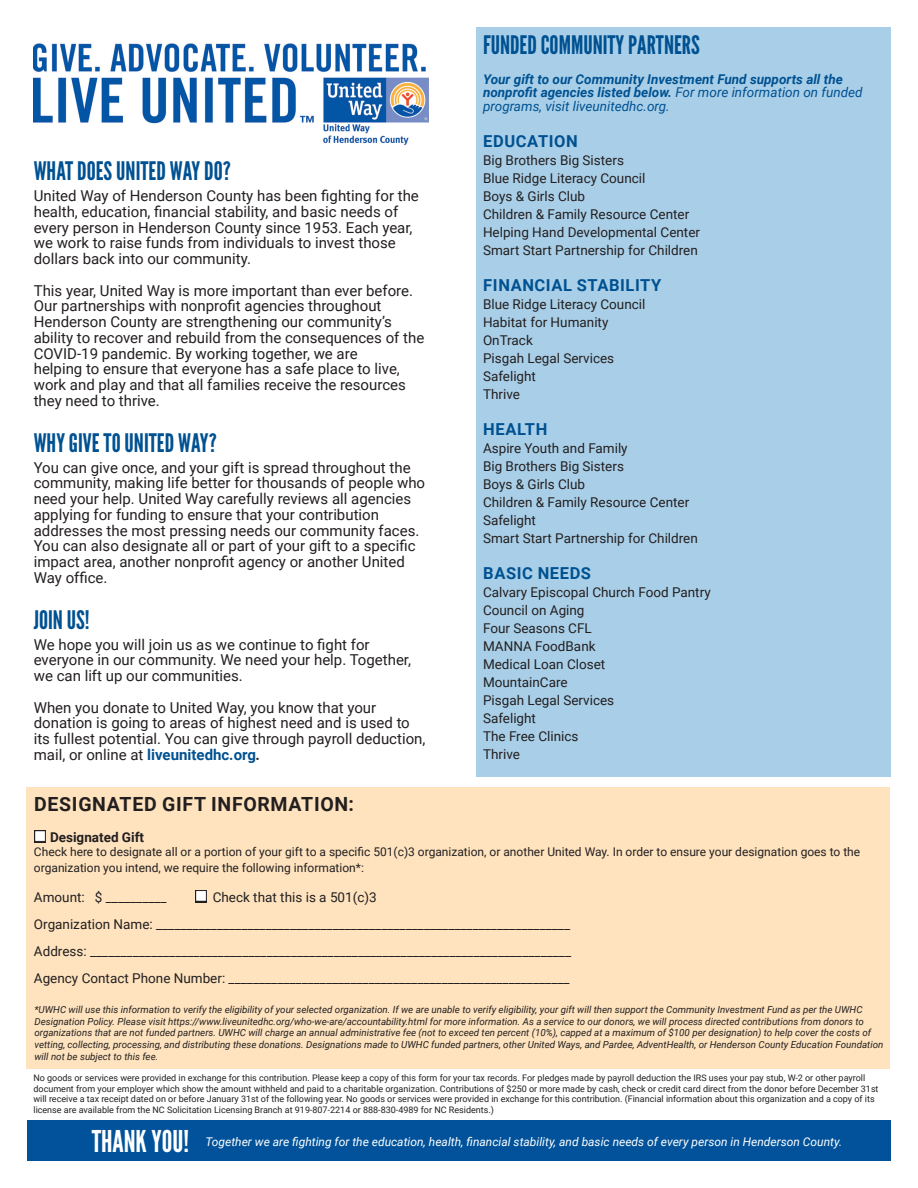
<style>
.page{position:relative;width:918px;height:1188px;background:#fff}
.page>*{position:absolute;margin:0;border:0;box-sizing:border-box;transform-origin:0 0}
.t1{font:30px "League Gothic";color:#fff}
.t2{font:25.5px "League Gothic";color:#005191}
.t3{font:700 19.5px "Roboto";letter-spacing:.035em;color:#231f20}
.t4{font:700 16.5px "Roboto";letter-spacing:.035em;color:#005191}
.t5{font:15px/15.8px "Roboto";color:#231f20}
.t6{font:13.5px "Roboto";color:#231f20}
.t7{font:italic 700 13.5px "Roboto";color:#005191}
.t8{font:italic 13.5px "Roboto";color:#005191}
.t9{font:700 13.5px "Roboto";color:#231f20}
.t10{font:12px "Roboto";color:#231f20}
.t11{font:italic 12px "Roboto";color:#fff}
.t12{font:italic 9.75px/11.7px "Roboto";color:#231f20}
.t13{font:9px/10.8px "Roboto";color:#231f20}
.s1{font-weight:700;color:#005191}
.s2{font-weight:700;font-style:italic}
.s3{font-weight:400}
</style>
<div class="page">
<div style="left:27px;top:1120px;width:864px;height:41px;background:#01529a"></div>
<div style="left:26px;top:787px;width:864px;height:282px;background:#fee3be"></div>
<div style="left:34px;top:831px;width:12px;height:12px;background:#231f20"></div>
<div style="left:35px;top:831px;width:10px;height:10px;background:#fff"></div>
<div style="left:34px;top:831px;width:12px;height:11px;border:1px solid #231f20"></div>
<div style="left:195px;top:890px;width:12px;height:12px;background:#231f20"></div>
<div style="left:196px;top:891px;width:10px;height:10px;background:#fff"></div>
<div style="left:195px;top:890px;width:12px;height:11px;border:1px solid #231f20"></div>
<div style="left:476px;top:27px;width:415px;height:750px;background:#a9cfe8"></div>
<img style="left:34px;top:43px;width:395px;height:103px">
<p class="t2" style="left:34px;top:156px;width:199px">WHAT DOES UNITED WAY DO?</p>
<p class="t5" style="left:34px;top:187px;width:387px">United Way of Henderson County has been fighting for the health, education, financial stability, and basic needs of</p>
<p class="t5" style="left:34px;top:219px;width:380px">every person in Henderson County since 1953. Each year, we work to raise funds from individuals to invest those</p>
<p class="t5" style="left:34px;top:250px;width:219px">dollars back into our community.</p>
<p class="t5" style="left:34px;top:282px;width:381px">This year, United Way is more important than ever before.<br>Our partnerships with nonprofit agencies throughout</p>
<p class="t5" style="left:34px;top:313px;width:392px">Henderson County are strengthening our community’s ability to recover and rebuild from the consequences of the<br>COVID-19 pandemic. By working together, we are</p>
<p class="t5" style="left:34px;top:361px;width:374px">helping to ensure that everyone has a safe place to live, work and play and that all families receive the resources they need to thrive.</p>
<p class="t2" style="left:34px;top:427px;width:184px">WHY GIVE TO UNITED WAY?</p>
<p class="t5" style="left:34px;top:459px;width:393px">You can give once, and your gift is spread throughout the community, making life better for thousands of people who need your help. United Way carefully reviews all agencies applying for funding to ensure that your contribution</p>
<p class="t5" style="left:34px;top:522px;width:387px">addresses the most pressing needs our community faces.<br>You can also designate all or part of your gift to a specific impact area, another nonprofit agency or another United Way office.</p>
<p class="t2" style="left:34px;top:604px;width:57px">JOIN US!</p>
<p class="t5" style="left:34px;top:636px;width:337px">We hope you will join us as we continue to fight for</p>
<p class="t5" style="left:34px;top:652px;width:379px">everyone in our community. We need your help. Together, we can lift up our communities.</p>
<p class="t5" style="left:34px;top:699px;width:344px">When you donate to United Way, you know that your</p>
<p class="t5" style="left:34px;top:715px;width:393px">donation is going to areas of highest need and is used to its fullest potential. You can give through payroll deduction, mail, or online at <span class="s1">liveunitedhc.org</span><span class="s2">.</span></p>
<p class="t2" style="left:483px;top:30px;width:218px">FUNDED COMMUNITY PARTNERS</p>
<p class="t7" style="left:483px;top:69px;width:361px">Your gift to our Community Investment Fund supports all the</p>
<p class="t7" style="left:483px;top:83px;width:381px">nonprofit agencies listed below. <span class="s3">For more information on funded</span></p>
<p class="t8" style="left:483px;top:96px;width:188px">programs, visit liveunitedhc.org.</p>
<p class="t4" style="left:483px;top:129px;width:96px">EDUCATION</p>
<p class="t6" style="left:483px;top:150px;width:142px">Big Brothers Big Sisters</p>
<p class="t6" style="left:483px;top:168px;width:164px">Blue Ridge Literacy Council</p>
<p class="t6" style="left:483px;top:186px;width:104px">Boys &amp; Girls Club</p>
<p class="t6" style="left:483px;top:204px;width:208px">Children &amp; Family Resource Center</p>
<p class="t6" style="left:483px;top:222px;width:219px">Helping Hand Developmental Center</p>
<p class="t6" style="left:483px;top:240px;width:216px">Smart Start Partnership for Children</p>
<p class="t4" style="left:483px;top:273px;width:180px">FINANCIAL STABILITY</p>
<p class="t6" style="left:483px;top:294px;width:164px">Blue Ridge Literacy Council</p>
<p class="t6" style="left:483px;top:312px;width:127px">Habitat for Humanity</p>
<p class="t6" style="left:483px;top:330px;width:51px">OnTrack</p>
<p class="t6" style="left:483px;top:348px;width:133px">Pisgah Legal Services</p>
<p class="t6" style="left:483px;top:366px;width:55px">Safelight</p>
<p class="t6" style="left:483px;top:384px;width:38px">Thrive</p>
<p class="t4" style="left:483px;top:417px;width:66px">HEALTH</p>
<p class="t6" style="left:483px;top:438px;width:146px">Aspire Youth and Family</p>
<p class="t6" style="left:483px;top:456px;width:142px">Big Brothers Big Sisters</p>
<p class="t6" style="left:483px;top:474px;width:104px">Boys &amp; Girls Club</p>
<p class="t6" style="left:483px;top:492px;width:208px">Children &amp; Family Resource Center</p>
<p class="t6" style="left:483px;top:510px;width:55px">Safelight</p>
<p class="t6" style="left:483px;top:528px;width:216px">Smart Start Partnership for Children</p>
<p class="t4" style="left:483px;top:561px;width:109px">BASIC NEEDS</p>
<p class="t6" style="left:483px;top:582px;width:229px">Calvary Episcopal Church Food Pantry</p>
<p class="t6" style="left:483px;top:600px;width:103px">Council on Aging</p>
<p class="t6" style="left:483px;top:618px;width:110px">Four Seasons CFL</p>
<p class="t6" style="left:483px;top:636px;width:114px">MANNA FoodBank</p>
<p class="t6" style="left:483px;top:654px;width:124px">Medical Loan Closet</p>
<p class="t6" style="left:483px;top:672px;width:86px">MountainCare</p>
<p class="t6" style="left:483px;top:690px;width:133px">Pisgah Legal Services</p>
<p class="t6" style="left:483px;top:708px;width:55px">Safelight</p>
<p class="t6" style="left:483px;top:726px;width:97px">The Free Clinics</p>
<p class="t6" style="left:483px;top:744px;width:38px">Thrive</p>
<p class="t3" style="left:34px;top:791px;width:321px">DESIGNATED GIFT INFORMATION:</p>
<p class="t9" style="left:50px;top:827px;width:96px">Designated Gift</p>
<p class="t10" style="left:34px;top:843px;width:828px">Check here to designate all or a portion of your gift to a specific 501(c)3 organization, or another United Way. In order to ensure your designation goes to the</p>
<p class="t10" style="left:34px;top:860px;width:331px">organization you intend, we require the following information*:</p>
<p class="t6" style="left:34px;top:888px;width:134px">Amount: $ __________</p>
<p class="t6" style="left:213px;top:888px;width:166px">Check that this is a 501(c)3</p>
<p class="t6" style="left:34px;top:915px;width:538px">Organization Name: ____________________________________________________________________</p>
<p class="t6" style="left:34px;top:942px;width:539px">Address: _______________________________________________________________________________</p>
<p class="t6" style="left:34px;top:969px;width:537px">Agency Contact Phone Number: ________________________________________________________</p>
<p class="t12" style="left:34px;top:1003px;width:851px">*UWHC will use this information to verify the eligibility of your selected organization. If we are unable to verify eligibility, your gift will then support the Community Investment Fund as per the UWHC Designation Policy. Please visit https://www.liveunitedhc.org/who-we-are/accountability.html for more information. As a service to our donors, we will process directed contributions from donors to organizations that are not funded partners. UWHC will charge an annual administrative fee (not to exceed ten percent (10%), capped at a maximum of $100 per designation) to help cover the costs of vetting, collecting, processing, and distributing these donations. Designations made to UWHC funded partners, other United Ways, and Pardee, AdventHealth, or Henderson County Education Foundation will not be subject to this fee.</p>
<p class="t13" style="left:33px;top:1072px;width:833px">No goods or services were provided in exchange for this contribution. Please keep a copy of this form for your tax records. For pledges made by payroll deduction the IRS uses your pay stub, W-2 or other payroll</p>
<p class="t13" style="left:33px;top:1083px;width:847px">document from your employer which show the amount withheld and paid to a charitable organization. Contributions of $250 or more made by cash, check or credit card direct from the donor before December 31st will receive a tax receipt dated on or before January 31st of the following year. No goods or services were provided in exchange for this contribution. (Financial information about this organization and a copy of its license are available from the NC Solicitation Licensing Branch at 919-807-2214 or 888-830-4989 for NC Residents.)</p>
<p class="t1" style="left:92px;top:1123px;width:99px">THANK YOU!</p>
<p class="t11" style="left:205px;top:1133px;width:638px">Together we are fighting for the education, health, financial stability, and basic needs of every person in Henderson County.</p>
</div>
